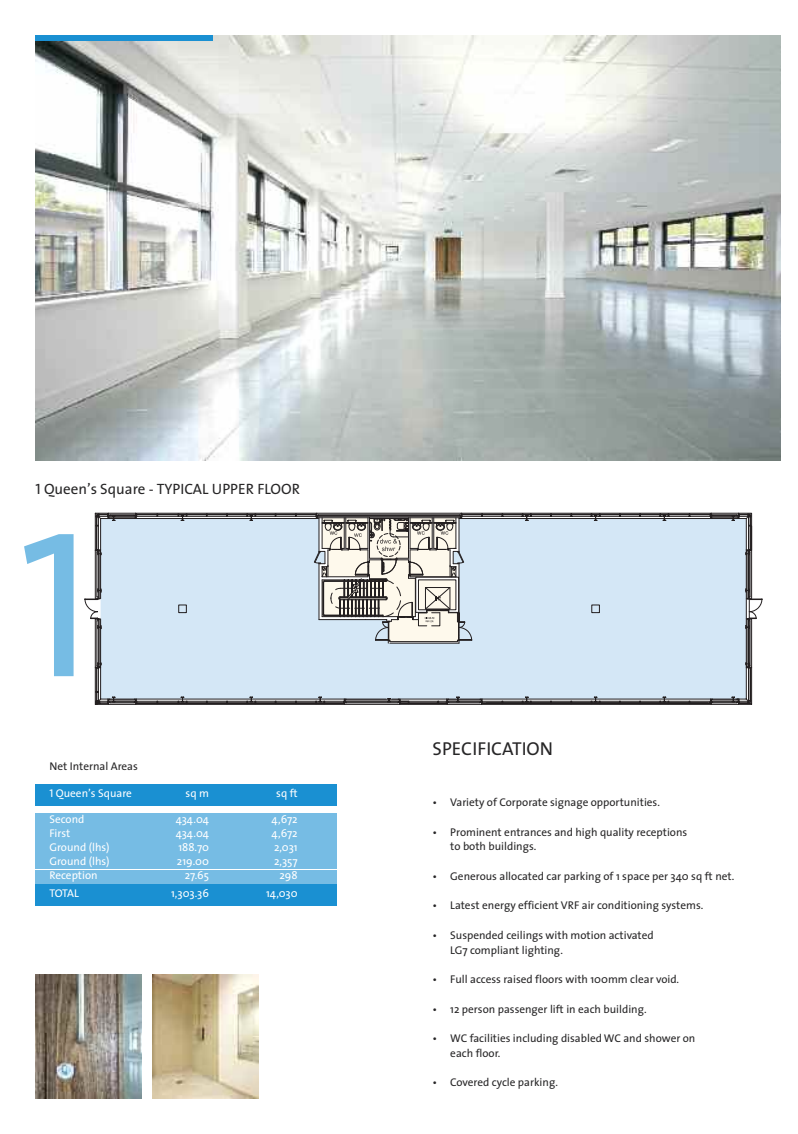
<style>
.page{position:relative;width:798px;height:1134px;background:#fff}
.page>*{position:absolute;margin:0;border:0;box-sizing:border-box;transform-origin:0 0}
.t1{font:210.38px "The Sans Caps";color:#76bce4}
.t2{font:18.75px "The Sans";color:#272627}
.t3{font:15px "The Sans";color:#272627}
.t4{font:11.25px/14.8px "The Sans";color:#272627}
.t5{font:11.25px "The Sans";color:#fff}
.s1{font-family:"The Sans Caps"}
</style>
<div class="page">
<div style="left:35px;top:870px;width:302px;height:13px;background:#76bce4"></div>
<img style="left:35px;top:35px;width:745px;height:426px">
<div style="left:35px;top:784px;width:302px;height:21px;background:#1a90d2"></div>
<div style="left:35px;top:813px;width:302px;height:14px;background:#76bce4"></div>
<div style="left:35px;top:827px;width:302px;height:14px;background:#76bce4"></div>
<div style="left:35px;top:841px;width:302px;height:14px;background:#76bce4"></div>
<div style="left:35px;top:856px;width:302px;height:13px;background:#76bce4"></div>
<div style="left:35px;top:884px;width:302px;height:21px;background:#1a90d2"></div>
<svg style="left:84px;top:513px;width:678px;height:192px;background:#c8d5e0"></svg>
<div style="left:35px;top:35px;width:178px;height:6px;background:#1a90d2"></div>
<img style="left:35px;top:974px;width:107px;height:124px">
<img style="left:152px;top:974px;width:107px;height:124px">
<h3 class="t3" style="left:35px;top:483px;width:266px"><span class="s1">1</span> Queen’s Square - TYPICAL UPPER FLOOR</h3>
<h1 class="t1" style="left:19px;top:534px;width:76px">1</h1>
<p class="t4" style="left:49px;top:760px;width:90px">Net Internal Areas</p>
<p class="t5" style="left:49px;top:789px;width:84px"><span class="s1">1</span> Queen’s Square</p>
<p class="t5" style="left:185px;top:789px;width:25px">sqm</p>
<p class="t5" style="left:276px;top:789px;width:23px">sq ft</p>
<p class="t5" style="left:49px;top:815px;width:36px">Second</p>
<p class="t5" style="left:176px;top:815px;width:35px">434.04</p>
<p class="t5" style="left:271px;top:815px;width:28px">4,672</p>
<p class="t5" style="left:49px;top:829px;width:22px">First</p>
<p class="t5" style="left:176px;top:829px;width:35px">434.04</p>
<p class="t5" style="left:271px;top:829px;width:28px">4,672</p>
<p class="t5" style="left:49px;top:843px;width:62px">Ground (lhs)</p>
<p class="t5" style="left:178px;top:843px;width:32px">188.70</p>
<p class="t5" style="left:274px;top:843px;width:25px">2,031</p>
<p class="t5" style="left:49px;top:856px;width:62px">Ground (lhs)</p>
<p class="t5" style="left:177px;top:856px;width:34px">219.00</p>
<p class="t5" style="left:274px;top:856px;width:25px">2,357</p>
<p class="t5" style="left:49px;top:870px;width:50px">Reception</p>
<p class="t5" style="left:185px;top:870px;width:26px">27.65</p>
<p class="t5" style="left:279px;top:870px;width:20px">298</p>
<p class="t5" style="left:49px;top:889px;width:31px">TOTAL</p>
<p class="t5" style="left:171px;top:889px;width:39px">1,303.36</p>
<p class="t5" style="left:266px;top:889px;width:33px">14,030</p>
<h2 class="t2" style="left:432px;top:741px;width:122px">SPECIFICATION</h2>
<p class="t4" style="left:432px;top:796px;width:229px">• Variety of Corporate signage opportunities.</p>
<p class="t4" style="left:450px;top:826px;width:238px;text-indent:-18px">• Prominent entrances and high quality receptions to both buildings.</p>
<p class="t4" style="left:432px;top:870px;width:303px">• Generous allocated car parking of 1 space per 340 sq ft net.</p>
<p class="t4" style="left:432px;top:899px;width:272px">• Latest energy efficient VRF air conditioning systems.</p>
<p class="t4" style="left:450px;top:929px;width:205px;text-indent:-18px">• Suspended ceilings with motion activated<br>LG7 compliant lighting.</p>
<p class="t4" style="left:432px;top:973px;width:248px">• Full access raised floors with 100mm clear void.</p>
<p class="t4" style="left:432px;top:1003px;width:216px">• 12 person passenger lift in each building.</p>
<p class="t4" style="left:450px;top:1032px;width:246px;text-indent:-18px">• WC facilities including disabled WC and shower on each floor.</p>
<p class="t4" style="left:432px;top:1076px;width:127px">• Covered cycle parking.</p>
</div>
